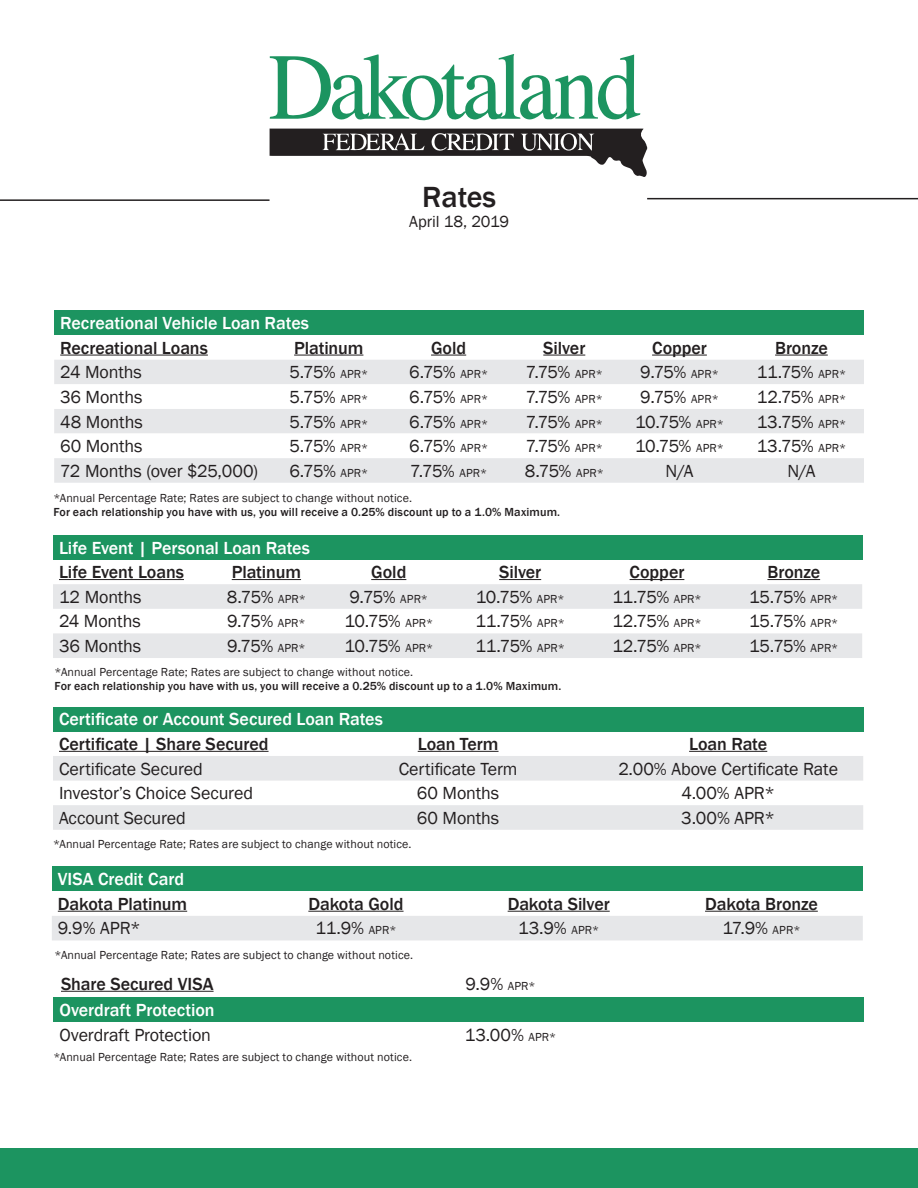
<style>
.page{position:relative;width:918px;height:1188px;background:#fff}
.page>*{position:absolute;margin:0;border:0;box-sizing:border-box;transform-origin:0 0}
.t1{font:500 30px "Franklin Gothic";color:#231f20}
.t2{font:18px "Franklin Gothic";letter-spacing:-.01em;color:#231f20}
.t3{font:500 18px "Franklin Gothic";letter-spacing:-.005em;color:#231f20}
.t4{font:500 18px "Franklin Gothic";color:#fff}
.t5{font:16.5px "Franklin Gothic";letter-spacing:-.005em;color:#231f20}
.t6{font:12px "Franklin Gothic";letter-spacing:.01em;color:#231f20}
.t7{font:500 12px "Franklin Gothic";letter-spacing:.01em;color:#231f20}
.s1{font-size:12px}
</style>
<div class="page">
<svg style="left:270px;top:129px;width:377px;height:48px"></svg>
<svg style="left:270px;top:54px;width:370px;height:67px"></svg>
<hr style="left:0;top:199px;width:270px;height:2px;background:#231f20">
<hr style="left:647px;top:198px;width:271px;height:1px;background:#231f20">
<div style="left:0;top:1148px;width:918px;height:40px;background:#1c9460"></div>
<div style="left:54px;top:310px;width:810px;height:25px;background:#1c9460"></div>
<div style="left:54px;top:360px;width:810px;height:123px;background:#e6e7e9"></div>
<svg style="left:54px;top:384px;width:810px;height:74px"></svg>
<hr style="left:60px;top:355px;width:148px;height:1px;background:#231f20">
<hr style="left:294px;top:355px;width:69px;height:1px;background:#231f20">
<hr style="left:431px;top:355px;width:35px;height:1px;background:#231f20">
<hr style="left:543px;top:355px;width:42px;height:1px;background:#231f20">
<hr style="left:652px;top:355px;width:55px;height:1px;background:#231f20">
<hr style="left:775px;top:355px;width:53px;height:1px;background:#231f20">
<div style="left:53px;top:535px;width:809px;height:25px;background:#1c9460"></div>
<svg style="left:53px;top:584px;width:809px;height:74px;fill:#e6e7e9"></svg>
<hr style="left:59px;top:579px;width:125px;height:1px;background:#231f20">
<hr style="left:232px;top:579px;width:69px;height:1px;background:#231f20">
<hr style="left:371px;top:579px;width:35px;height:1px;background:#231f20">
<hr style="left:499px;top:579px;width:42px;height:1px;background:#231f20">
<hr style="left:630px;top:579px;width:54px;height:1px;background:#231f20">
<hr style="left:767px;top:579px;width:53px;height:1px;background:#231f20">
<div style="left:53px;top:707px;width:810px;height:24px;background:#1c9460"></div>
<svg style="left:53px;top:756px;width:810px;height:74px;fill:#e6e7e9"></svg>
<hr style="left:59px;top:751px;width:210px;height:1px;background:#231f20">
<hr style="left:418px;top:751px;width:81px;height:1px;background:#231f20">
<hr style="left:689px;top:751px;width:78px;height:1px;background:#231f20">
<div style="left:52px;top:867px;width:811px;height:24px;background:#1c9460"></div>
<div style="left:52px;top:916px;width:811px;height:24px;background:#e6e7e9"></div>
<hr style="left:58px;top:911px;width:129px;height:1px;background:#231f20">
<hr style="left:308px;top:911px;width:96px;height:1px;background:#231f20">
<hr style="left:508px;top:911px;width:102px;height:1px;background:#231f20">
<hr style="left:705px;top:911px;width:113px;height:1px;background:#231f20">
<hr style="left:61px;top:991px;width:153px;height:1px;background:#231f20">
<div style="left:53px;top:997px;width:811px;height:25px;background:#1c9460"></div>
<p class="t1" style="left:422px;top:178px;width:76px">Rates</p>
<p class="t5" style="left:409px;top:211px;width:102px">April 18, 2019</p>
<p class="t4" style="left:60px;top:312px;width:250px">Recreational Vehicle Loan Rates</p>
<p class="t3" style="left:60px;top:337px;width:149px">Recreational Loans</p>
<p class="t3" style="left:294px;top:337px;width:71px">Platinum</p>
<p class="t3" style="left:431px;top:337px;width:37px">Gold</p>
<p class="t3" style="left:543px;top:337px;width:44px">Silver</p>
<p class="t3" style="left:652px;top:337px;width:56px">Copper</p>
<p class="t3" style="left:775px;top:337px;width:54px">Bronze</p>
<p class="t2" style="left:60px;top:361px;width:83px">24 Months</p>
<p class="t2" style="left:289px;top:361px;width:80px">5.75% <span class="s1">APR*</span></p>
<p class="t2" style="left:409px;top:361px;width:80px">6.75% <span class="s1">APR*</span></p>
<p class="t2" style="left:526px;top:361px;width:78px">7.75% <span class="s1">APR*</span></p>
<p class="t2" style="left:640px;top:361px;width:80px">9.75% <span class="s1">APR*</span></p>
<p class="t2" style="left:757px;top:361px;width:91px">11.75% <span class="s1">APR*</span></p>
<p class="t2" style="left:60px;top:386px;width:84px">36 Months</p>
<p class="t2" style="left:289px;top:386px;width:80px">5.75% <span class="s1">APR*</span></p>
<p class="t2" style="left:409px;top:386px;width:80px">6.75% <span class="s1">APR*</span></p>
<p class="t2" style="left:526px;top:386px;width:78px">7.75% <span class="s1">APR*</span></p>
<p class="t2" style="left:640px;top:386px;width:80px">9.75% <span class="s1">APR*</span></p>
<p class="t2" style="left:757px;top:386px;width:91px">12.75% <span class="s1">APR*</span></p>
<p class="t2" style="left:60px;top:410px;width:84px">48 Months</p>
<p class="t2" style="left:289px;top:410px;width:80px">5.75% <span class="s1">APR*</span></p>
<p class="t2" style="left:409px;top:410px;width:80px">6.75% <span class="s1">APR*</span></p>
<p class="t2" style="left:526px;top:410px;width:78px">7.75% <span class="s1">APR*</span></p>
<p class="t2" style="left:635px;top:410px;width:90px">10.75% <span class="s1">APR*</span></p>
<p class="t2" style="left:757px;top:410px;width:91px">13.75% <span class="s1">APR*</span></p>
<p class="t2" style="left:60px;top:435px;width:84px">60 Months</p>
<p class="t2" style="left:289px;top:435px;width:80px">5.75% <span class="s1">APR*</span></p>
<p class="t2" style="left:409px;top:435px;width:80px">6.75% <span class="s1">APR*</span></p>
<p class="t2" style="left:526px;top:435px;width:78px">7.75% <span class="s1">APR*</span></p>
<p class="t2" style="left:635px;top:435px;width:90px">10.75% <span class="s1">APR*</span></p>
<p class="t2" style="left:757px;top:435px;width:91px">13.75% <span class="s1">APR*</span></p>
<p class="t2" style="left:60px;top:460px;width:200px">72 Months (over $25,000)</p>
<p class="t2" style="left:289px;top:460px;width:80px">6.75% <span class="s1">APR*</span></p>
<p class="t2" style="left:410px;top:460px;width:78px">7.75% <span class="s1">APR*</span></p>
<p class="t2" style="left:525px;top:460px;width:80px">8.75% <span class="s1">APR*</span></p>
<p class="t2" style="left:665px;top:460px;width:30px">N/A</p>
<p class="t2" style="left:787px;top:460px;width:30px">N/A</p>
<p class="t6" style="left:53px;top:491px;width:360px">*Annual Percentage Rate; Rates are subject to change without notice.</p>
<p class="t7" style="left:53px;top:504px;width:508px">For each relationship you have with us, you will receive a 0.25% discount up to a 1.0% Maximum.</p>
<p class="t4" style="left:59px;top:536px;width:252px">Life Event | Personal Loan Rates</p>
<p class="t3" style="left:59px;top:561px;width:126px">Life Event Loans</p>
<p class="t3" style="left:232px;top:561px;width:71px">Platinum</p>
<p class="t3" style="left:371px;top:561px;width:37px">Gold</p>
<p class="t3" style="left:499px;top:561px;width:44px">Silver</p>
<p class="t3" style="left:630px;top:561px;width:56px">Copper</p>
<p class="t3" style="left:767px;top:561px;width:54px">Bronze</p>
<p class="t2" style="left:59px;top:586px;width:84px">12 Months</p>
<p class="t2" style="left:227px;top:586px;width:80px">8.75% <span class="s1">APR*</span></p>
<p class="t2" style="left:350px;top:586px;width:80px">9.75% <span class="s1">APR*</span></p>
<p class="t2" style="left:476px;top:586px;width:90px">10.75% <span class="s1">APR*</span></p>
<p class="t2" style="left:612px;top:586px;width:91px">11.75% <span class="s1">APR*</span></p>
<p class="t2" style="left:749px;top:586px;width:91px">15.75% <span class="s1">APR*</span></p>
<p class="t2" style="left:59px;top:610px;width:83px">24 Months</p>
<p class="t2" style="left:227px;top:610px;width:80px">9.75% <span class="s1">APR*</span></p>
<p class="t2" style="left:344px;top:610px;width:90px">10.75% <span class="s1">APR*</span></p>
<p class="t2" style="left:476px;top:610px;width:91px">11.75% <span class="s1">APR*</span></p>
<p class="t2" style="left:612px;top:610px;width:91px">12.75% <span class="s1">APR*</span></p>
<p class="t2" style="left:749px;top:610px;width:91px">15.75% <span class="s1">APR*</span></p>
<p class="t2" style="left:59px;top:635px;width:84px">36 Months</p>
<p class="t2" style="left:227px;top:635px;width:80px">9.75% <span class="s1">APR*</span></p>
<p class="t2" style="left:344px;top:635px;width:90px">10.75% <span class="s1">APR*</span></p>
<p class="t2" style="left:476px;top:635px;width:91px">11.75% <span class="s1">APR*</span></p>
<p class="t2" style="left:612px;top:635px;width:91px">12.75% <span class="s1">APR*</span></p>
<p class="t2" style="left:749px;top:635px;width:91px">15.75% <span class="s1">APR*</span></p>
<p class="t6" style="left:55px;top:665px;width:360px">*Annual Percentage Rate; Rates are subject to change without notice.</p>
<p class="t7" style="left:55px;top:679px;width:508px">For each relationship you have with us, you will receive a 0.25% discount up to a 1.0% Maximum.</p>
<p class="t4" style="left:59px;top:708px;width:326px">Certificate or Account Secured Loan Rates</p>
<p class="t3" style="left:59px;top:733px;width:211px">Certificate | Share Secured</p>
<p class="t3" style="left:418px;top:733px;width:82px">Loan Term</p>
<p class="t3" style="left:689px;top:733px;width:80px">Loan Rate</p>
<p class="t2" style="left:59px;top:757px;width:145px">Certificate Secured</p>
<p class="t2" style="left:399px;top:757px;width:120px">Certificate Term</p>
<p class="t2" style="left:618px;top:757px;width:221px">2.00% Above Certificate Rate</p>
<p class="t2" style="left:59px;top:782px;width:196px">Investor’s Choice Secured</p>
<p class="t2" style="left:417px;top:782px;width:84px">60 Months</p>
<p class="t2" style="left:681px;top:782px;width:95px">4.00% APR*</p>
<p class="t2" style="left:59px;top:807px;width:128px">Account Secured</p>
<p class="t2" style="left:417px;top:807px;width:84px">60 Months</p>
<p class="t2" style="left:681px;top:807px;width:95px">3.00% APR*</p>
<p class="t6" style="left:53px;top:837px;width:360px">*Annual Percentage Rate; Rates are subject to change without notice.</p>
<p class="t4" style="left:58px;top:868px;width:128px">VISA Credit Card</p>
<p class="t3" style="left:58px;top:893px;width:131px">Dakota Platinum</p>
<p class="t3" style="left:308px;top:893px;width:97px">Dakota Gold</p>
<p class="t3" style="left:508px;top:893px;width:104px">Dakota Silver</p>
<p class="t3" style="left:705px;top:893px;width:114px">Dakota Bronze</p>
<p class="t2" style="left:58px;top:917px;width:84px">9.9% APR*</p>
<p class="t2" style="left:316px;top:917px;width:82px">11.9% <span class="s1">APR*</span></p>
<p class="t2" style="left:518px;top:917px;width:82px">13.9% <span class="s1">APR*</span></p>
<p class="t2" style="left:723px;top:917px;width:79px">17.9% <span class="s1">APR*</span></p>
<p class="t6" style="left:55px;top:947px;width:360px">*Annual Percentage Rate; Rates are subject to change without notice.</p>
<p class="t3" style="left:61px;top:973px;width:154px">Share Secured VISA</p>
<p class="t2" style="left:466px;top:973px;width:72px">9.9% <span class="s1">APR*</span></p>
<p class="t4" style="left:59px;top:999px;width:157px">Overdraft Protection</p>
<p class="t2" style="left:59px;top:1023px;width:153px">Overdraft Protection</p>
<p class="t2" style="left:465px;top:1023px;width:93px">13.00% <span class="s1">APR*</span></p>
<p class="t6" style="left:53px;top:1049px;width:360px">*Annual Percentage Rate; Rates are subject to change without notice.</p>
</div>
